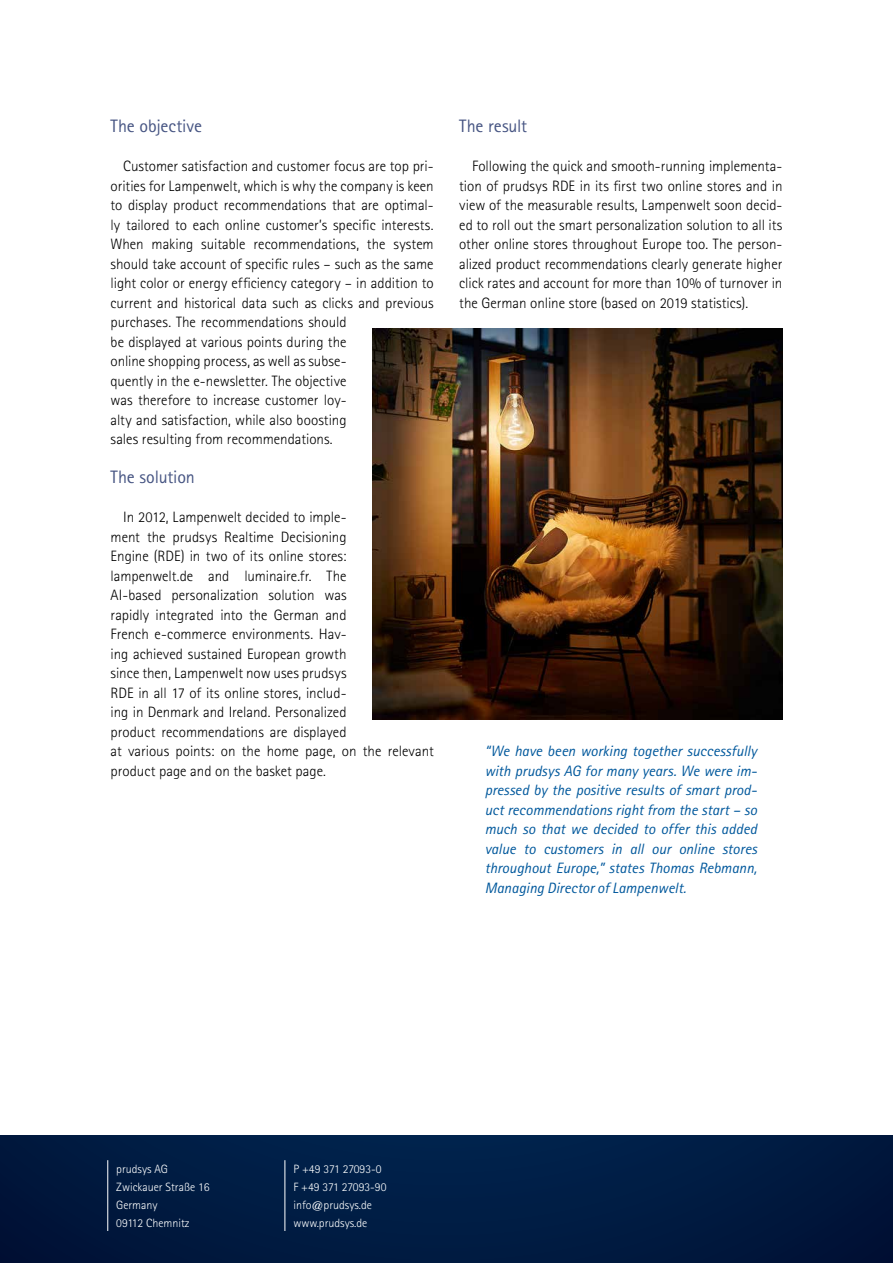
<style>
.page{position:relative;width:893px;height:1263px;background:#fff}
.page>*{position:absolute;margin:0;border:0;box-sizing:border-box;transform-origin:0 0}
.t1{font:18px "Rotis Sans Serif Std";letter-spacing:-.01em;color:#475583}
.t2{font:300 15px/19.5px "Rotis Sans Serif Std";color:#000}
.t3{font:italic 15px/19.5px "Rotis Sans Serif Std";color:#00589c;text-align:justify}
.t4{font:300 12px/18px "Rotis Sans Serif Std";color:#fff}
</style>
<div class="page">
<div style="left:0;top:1136px;width:893px;height:127px;background:#001b41"></div>
<hr style="left:108px;top:1160px;width:1px;height:71px;background:#fff">
<hr style="left:285px;top:1160px;width:1px;height:71px;background:#fff">
<img style="left:372px;top:328px;width:410px;height:391px">
<p class="t1" style="left:111px;top:115px;width:93px">The objective</p>
<p class="t2" style="left:111px;top:156px;width:325px;text-indent:13px">Customer satisfaction and customer focus are top pri&shy;orities for Lampenwelt, which is why the company is keen to display product recommendations that are optimal&shy;ly tailored to each online customer’s specific interests.<br>When making suitable recommendations, the system should take account of specific rules – such as the same light color or energy efficiency category – in addition to current and historical data such as clicks and previous purchases. The recommendations should<br>be displayed at various points during the<br>online shopping process, as well as subse-<br>quently in the e-newsletter. The objective<br>was therefore to increase customer loy-<br>alty and satisfaction, while also boosting<br>sales resulting from recommendations.</p>
<p class="t1" style="left:111px;top:466px;width:86px">The solution</p>
<p class="t2" style="left:111px;top:507px;width:325px;text-indent:13px">In 2012, Lampenwelt decided to imple-<br>ment the prudsys Realtime Decisioning<br>Engine (RDE) in two of its online stores:<br>lampenwelt.de and luminaire.fr. The<br>AI-based personalization solution was<br>rapidly integrated into the German and<br>French e-commerce environments. Hav-<br>ing achieved sustained European growth<br>since then, Lampenwelt now uses prudsys<br>RDE in all 17 of its online stores, includ-<br>ing in Denmark and Ireland. Personalized<br>product recommendations are displayed<br>at various points: on the home page, on the relevant product page and on the basket page.</p>
<p class="t1" style="left:459px;top:115px;width:69px">The result</p>
<p class="t2" style="left:459px;top:156px;width:325px;text-align:justify;text-indent:13px">Following the quick and smooth-running implementa&shy;tion of prudsys RDE in its first two online stores and in view of the measurable results, Lampenwelt soon decid&shy;ed to roll out the smart personalization solution to all its other online stores throughout Europe too. The person&shy;alized product recommendations clearly generate higher click rates and account for more than 10% of turnover in the German online store (based on 2019 statistics).</p>
<p class="t3" style="left:485px;top:741px;width:274px">“We have been working together successfully with prudsys AG for many years. We were im&shy;pressed by the positive results of smart prod&shy;uct recommendations right from the start – so much so that we decided to offer this added value to customers in all our online stores throughout Europe,” states Thomas Rebmann, Managing Director of Lampenwelt.</p>
<p class="t4" style="left:116px;top:1160px;width:95px">prudsys AG<br>Zwickauer Straße 16<br>Germany<br>09112 Chemnitz</p>
<p class="t4" style="left:293px;top:1160px;width:95px">P +49 371 27093-0<br>F +49 371 27093-90 info@prudsys.de www.prudsys.de</p>
</div>
